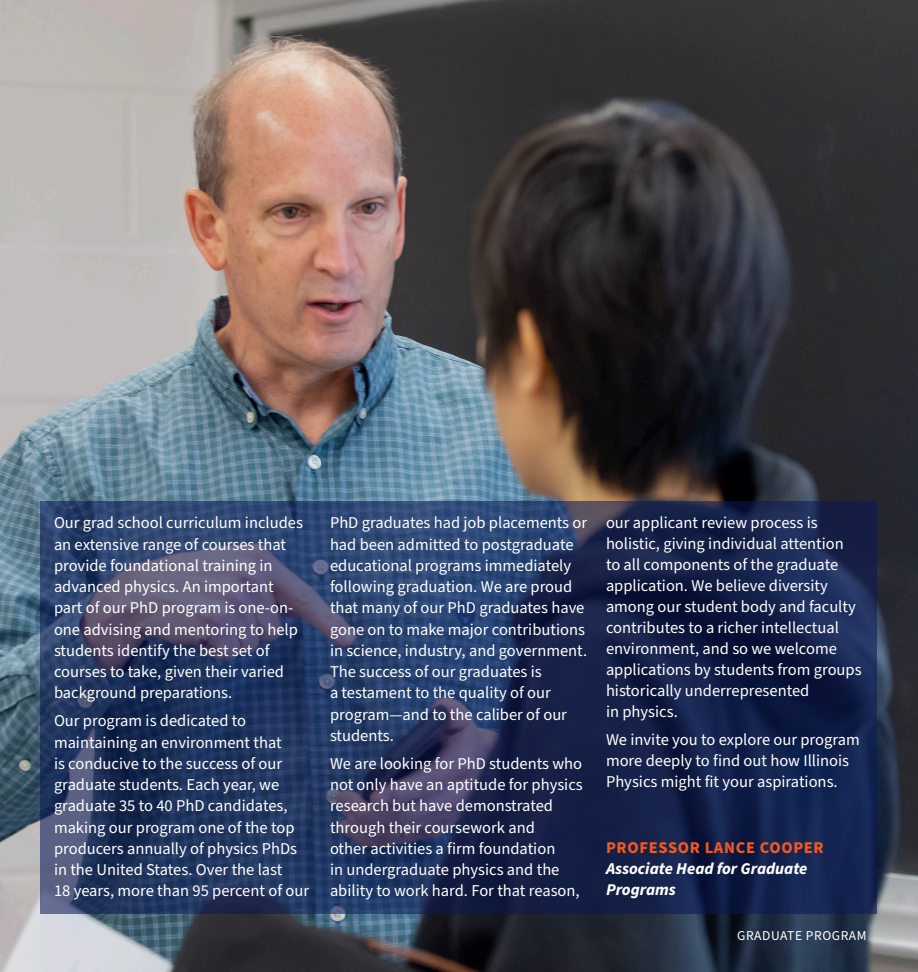
<style>
.page{position:relative;width:918px;height:972px;background:#fff}
.page>*{position:absolute;margin:0;border:0;box-sizing:border-box;transform-origin:0 0}
.B1{font:16.5px/21.3px "Source Sans Pro";color:#fff}
.B1-2{font:italic 700 16.5px/21px "Source Sans Pro";color:#fff}
.B1-3{font:700 16.5px "Source Sans Pro";letter-spacing:.04em;color:#f15921}
.t1{font:13.5px "Source Sans Pro";letter-spacing:.04em;color:#fff}
</style>
<div class="page">
<img style="left:0;top:0;width:918px;height:972px">
<svg style="left:41px;top:502px;width:836px;height:412px;background:#223159"></svg>
<p class="B1" style="left:54px;top:513px;width:251px">Our grad school curriculum includes an extensive range of courses that provide foundational training in advanced physics. An important part of our PhD program is one-on&shy;one advising and mentoring to help students identify the best set of courses to take, given their varied background preparations.</p>
<p class="B1" style="left:54px;top:711px;width:257px">Our program is dedicated to maintaining an environment that<br>is conducive to the success of our graduate students. Each year, we graduate 35 to 40 PhD candidates, making our program one of the top producers annually of physics PhDs in the United States. Over the last<br>18 years, more than 95 percent of our</p>
<p class="B1" style="left:330px;top:513px;width:259px">PhD graduates had job placements or had been admitted to postgraduate educational programs immediately following graduation. We are proud that many of our PhD graduates have gone on to make major contributions in science, industry, and government.<br>The success of our graduates is<br>a testament to the quality of our program—and to the caliber of our students.</p>
<p class="B1" style="left:330px;top:753px;width:254px">We are looking for PhD students who not only have an aptitude for physics research but have demonstrated through their coursework and<br>other activities a firm foundation<br>in undergraduate physics and the ability to work hard. For that reason,</p>
<p class="B1" style="left:606px;top:513px;width:257px">our applicant review process is holistic, giving individual attention to all components of the graduate application. We believe diversity among our student body and faculty contributes to a richer intellectual environment, and so we welcome applications by students from groups historically underrepresented<br>in physics.</p>
<p class="B1" style="left:606px;top:730px;width:255px">We invite you to explore our program more deeply to find out how Illinois<br>Physics might fit your aspirations.</p>
<p class="B1-3" style="left:606px;top:836px;width:219px">PROFESSOR LANCE COOPER</p>
<p class="B1-2" style="left:606px;top:858px;width:203px">Associate Head for Graduate<br>Programs</p>
<p class="t1" style="left:737px;top:926px;width:131px">GRADUATE PROGRAM</p>
</div>
